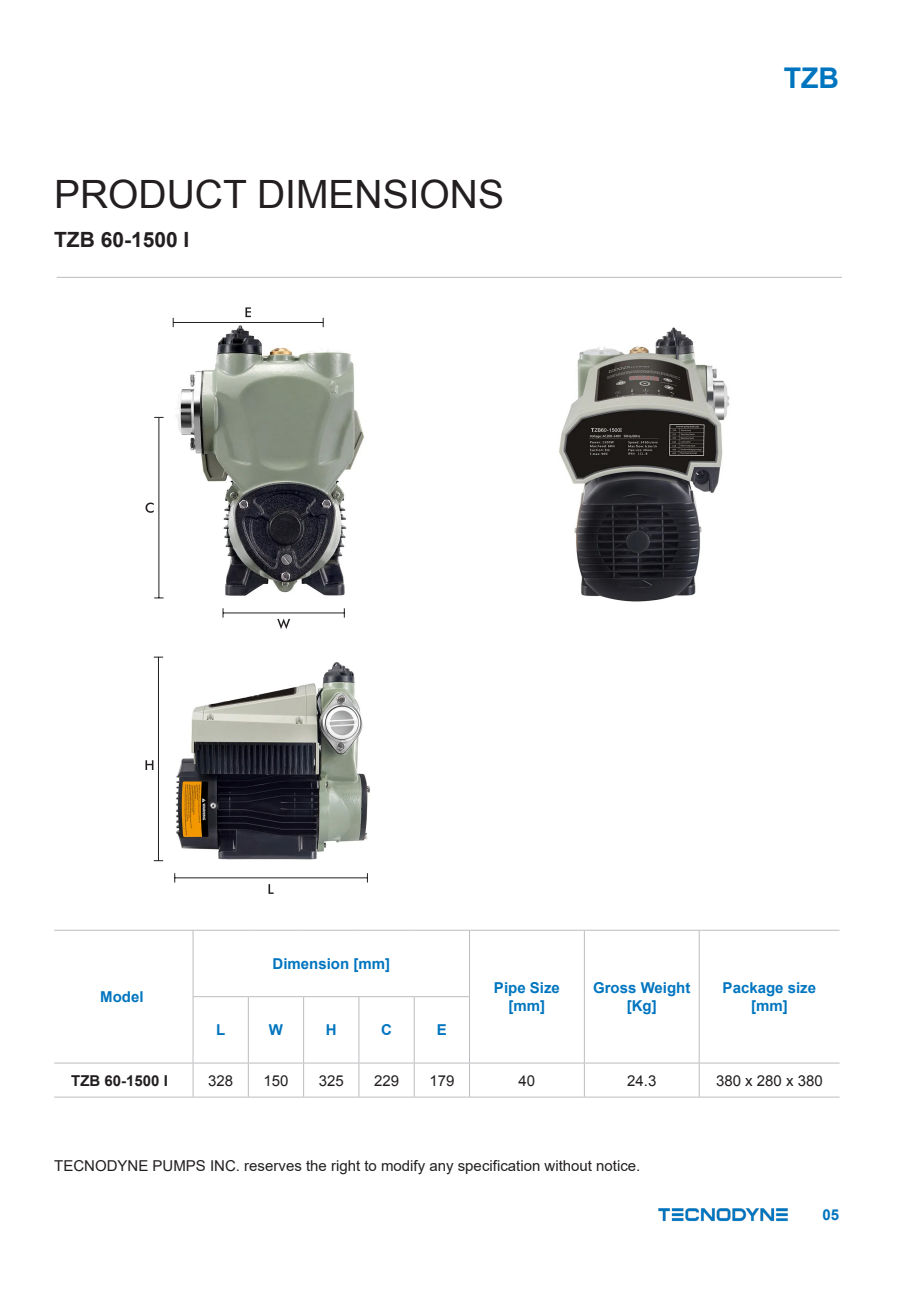
<style>
.page{position:relative;width:906px;height:1289px;background:#fff}
.page>*{position:absolute;margin:0;border:0;box-sizing:border-box;transform-origin:0 0}
.t1{font:39px "Arial";color:#231f20}
.t2{font:700 28.5px "Arial";color:#0075bf}
.t3{font:700 21px "Arial";color:#231f20}
.t4{font:15px "Arial";color:#231f20}
.t5{font:700 15px "Arial";color:#0075bf}
.t6{font:15px "Arial";color:#231f20}
.t7{font:700 15px "Arial";color:#231f20}
</style>
<div class="page">
<hr style="left:57px;top:277px;width:785px;height:1px;background:#bcbdc0">
<hr style="left:54px;top:929px;width:139px;height:1px;background:#bcbdc0">
<hr style="left:193px;top:929px;width:55px;height:1px;background:#bcbdc0">
<hr style="left:193px;top:930px;width:1px;height:66px;background:#bcbdc0">
<hr style="left:248px;top:929px;width:56px;height:1px;background:#bcbdc0">
<hr style="left:304px;top:929px;width:55px;height:1px;background:#bcbdc0">
<hr style="left:359px;top:929px;width:55px;height:1px;background:#bcbdc0">
<hr style="left:414px;top:929px;width:55px;height:1px;background:#bcbdc0">
<hr style="left:469px;top:929px;width:115px;height:1px;background:#bcbdc0">
<hr style="left:469px;top:930px;width:1px;height:66px;background:#bcbdc0">
<hr style="left:584px;top:929px;width:115px;height:1px;background:#bcbdc0">
<hr style="left:584px;top:930px;width:1px;height:66px;background:#bcbdc0">
<hr style="left:699px;top:929px;width:140px;height:1px;background:#bcbdc0">
<hr style="left:699px;top:930px;width:1px;height:66px;background:#bcbdc0">
<hr style="left:193px;top:996px;width:55px;height:1px;background:#bcbdc0">
<hr style="left:193px;top:997px;width:1px;height:65px;background:#bcbdc0">
<hr style="left:248px;top:996px;width:56px;height:1px;background:#bcbdc0">
<hr style="left:248px;top:997px;width:1px;height:65px;background:#bcbdc0">
<hr style="left:304px;top:996px;width:55px;height:1px;background:#bcbdc0">
<hr style="left:303px;top:997px;width:1px;height:65px;background:#bcbdc0">
<hr style="left:359px;top:996px;width:55px;height:1px;background:#bcbdc0">
<hr style="left:358px;top:997px;width:1px;height:65px;background:#bcbdc0">
<hr style="left:414px;top:996px;width:56px;height:1px;background:#bcbdc0">
<hr style="left:414px;top:997px;width:1px;height:65px;background:#bcbdc0">
<hr style="left:469px;top:997px;width:1px;height:65px;background:#bcbdc0">
<hr style="left:584px;top:996px;width:1px;height:66px;background:#bcbdc0">
<hr style="left:699px;top:996px;width:1px;height:66px;background:#bcbdc0">
<hr style="left:54px;top:1062px;width:139px;height:1px;background:#bcbdc0">
<hr style="left:193px;top:1062px;width:55px;height:1px;background:#bcbdc0">
<hr style="left:193px;top:1063px;width:1px;height:33px;background:#bcbdc0">
<hr style="left:248px;top:1062px;width:56px;height:1px;background:#bcbdc0">
<hr style="left:248px;top:1063px;width:1px;height:33px;background:#bcbdc0">
<hr style="left:304px;top:1062px;width:55px;height:1px;background:#bcbdc0">
<hr style="left:303px;top:1063px;width:1px;height:33px;background:#bcbdc0">
<hr style="left:359px;top:1062px;width:55px;height:1px;background:#bcbdc0">
<hr style="left:358px;top:1063px;width:1px;height:33px;background:#bcbdc0">
<hr style="left:414px;top:1062px;width:55px;height:1px;background:#bcbdc0">
<hr style="left:414px;top:1063px;width:1px;height:33px;background:#bcbdc0">
<hr style="left:469px;top:1062px;width:115px;height:1px;background:#bcbdc0">
<hr style="left:469px;top:1063px;width:1px;height:33px;background:#bcbdc0">
<hr style="left:584px;top:1062px;width:115px;height:1px;background:#bcbdc0">
<hr style="left:584px;top:1063px;width:1px;height:33px;background:#bcbdc0">
<hr style="left:699px;top:1062px;width:140px;height:1px;background:#bcbdc0">
<hr style="left:699px;top:1063px;width:1px;height:33px;background:#bcbdc0">
<hr style="left:54px;top:1096px;width:139px;height:1px;background:#bcbdc0">
<hr style="left:193px;top:1096px;width:55px;height:1px;background:#bcbdc0">
<hr style="left:248px;top:1096px;width:56px;height:1px;background:#bcbdc0">
<hr style="left:304px;top:1096px;width:55px;height:1px;background:#bcbdc0">
<hr style="left:359px;top:1096px;width:55px;height:1px;background:#bcbdc0">
<hr style="left:414px;top:1096px;width:55px;height:1px;background:#bcbdc0">
<hr style="left:469px;top:1096px;width:115px;height:1px;background:#bcbdc0">
<hr style="left:584px;top:1096px;width:115px;height:1px;background:#bcbdc0">
<hr style="left:699px;top:1096px;width:140px;height:1px;background:#bcbdc0">
<img style="left:559px;top:327px;width:171px;height:275px">
<img style="left:173px;top:325px;width:191px;height:271px">
<hr style="left:173px;top:322px;width:150px;height:1px;background:#231f20">
<svg style="left:245px;top:307px;width:6px;height:10px"></svg>
<hr style="left:223px;top:612px;width:121px;height:1px;background:#231f20">
<svg style="left:277px;top:618px;width:13px;height:11px"></svg>
<hr style="left:158px;top:417px;width:1px;height:181px;background:#231f20">
<svg style="left:145px;top:502px;width:9px;height:11px"></svg>
<img style="left:175px;top:662px;width:195px;height:198px">
<hr style="left:158px;top:657px;width:1px;height:203px;background:#231f20">
<svg style="left:145px;top:760px;width:8px;height:10px"></svg>
<hr style="left:175px;top:877px;width:192px;height:1px;background:#231f20">
<svg style="left:268px;top:884px;width:6px;height:9px"></svg>
<img style="left:658px;top:1208px;width:129px;height:13px">
<p class="t1" style="left:54px;top:169px;width:451px">PRODUCT DIMENSIONS</p>
<p class="t3" style="left:54px;top:224px;width:137px">TZB 60-1500 I</p>
<h2 class="t2" style="left:784px;top:59px;width:57px">TZB</h2>
<p class="t5" style="left:100px;top:986px;width:45px">Model</p>
<p class="t5" style="left:272px;top:953px;width:119px">Dimension [mm]</p>
<p class="t5" style="left:216px;top:1019px;width:11px">L</p>
<p class="t5" style="left:269px;top:1019px;width:16px">W</p>
<p class="t5" style="left:326px;top:1019px;width:12px">H</p>
<p class="t5" style="left:381px;top:1019px;width:12px">C</p>
<p class="t5" style="left:437px;top:1019px;width:12px">E</p>
<p class="t5" style="left:494px;top:977px;width:67px">Pipe Size</p>
<p class="t5" style="left:508px;top:995px;width:38px">[mm]</p>
<p class="t5" style="left:593px;top:977px;width:99px">Gross Weight</p>
<p class="t5" style="left:627px;top:995px;width:31px">[Kg]</p>
<p class="t5" style="left:722px;top:977px;width:95px">Package size</p>
<p class="t5" style="left:751px;top:995px;width:38px">[mm]</p>
<p class="t7" style="left:71px;top:1069px;width:98px">TZB 60-1500 I</p>
<p class="t6" style="left:208px;top:1070px;width:27px">328</p>
<p class="t6" style="left:263px;top:1070px;width:27px">150</p>
<p class="t6" style="left:319px;top:1070px;width:27px">325</p>
<p class="t6" style="left:374px;top:1070px;width:27px">229</p>
<p class="t6" style="left:429px;top:1070px;width:27px">179</p>
<p class="t6" style="left:518px;top:1070px;width:18px">40</p>
<p class="t6" style="left:627px;top:1070px;width:31px">24.3</p>
<p class="t6" style="left:716px;top:1070px;width:108px">380 x 280 x 380</p>
<p class="t4" style="left:54px;top:1155px;width:588px">TECNODYNE PUMPS INC. reserves the right to modify any specification without notice.</p>
<p class="t5" style="left:822px;top:1203px;width:18px">05</p>
</div>
